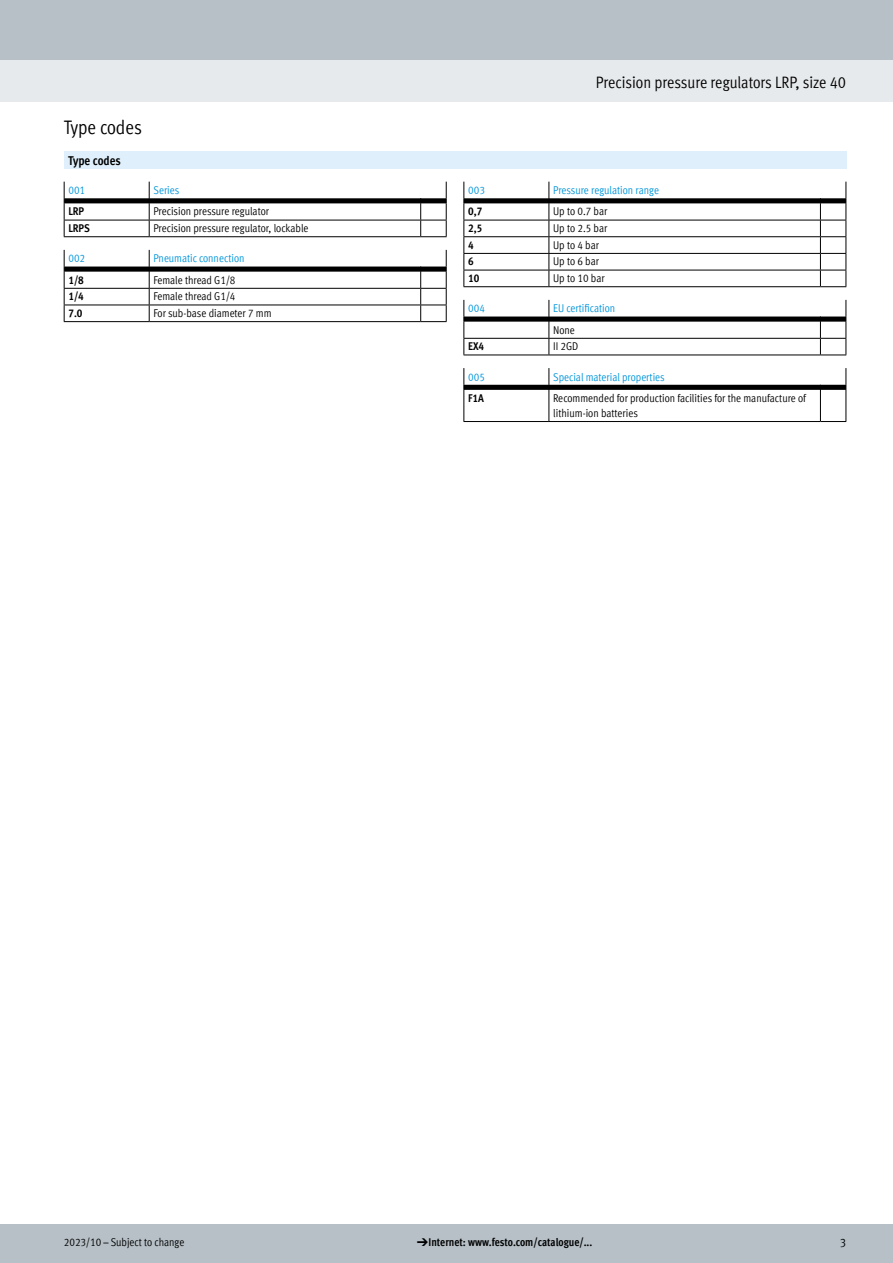
<style>
.page{position:relative;width:893px;height:1263px;background:#fff}
.page>*{position:absolute;margin:0;border:0;box-sizing:border-box;transform-origin:0 0}
.FES_title_section{font:condensed 19.5px "Festo";color:#000}
.FES_title_family{font:condensed 16.5px "Festo";letter-spacing:-.005em;color:#000}
.FES_head_1_text{font:700 condensed 12.75px "Festo";color:#000}
.t1{font:condensed 12.75px "Festo";color:#000}
.t2{font:condensed 11.25px/15px "Festo";color:#000}
.t3{font:condensed 11.25px/21.3px "Festo";color:#0095db}
.t4{font:700 condensed 11.25px "Festo";color:#000}
.s1{color:#000}
.s2{font-family:"Meto Pict 182";font-weight:400;font-stretch:normal}
</style>
<div class="page">
<div style="left:0;top:1225px;width:893px;height:38px;background:#b6c0c6"></div>
<div style="left:0;top:60px;width:893px;height:42px;background:#e7eaec"></div>
<div style="left:0;top:0;width:893px;height:60px;background:#b6c0c6"></div>
<div style="left:64px;top:151px;width:782px;height:18px;background:#dff0fc"></div>
<svg style="left:64px;top:182px;width:383px;height:55px"></svg>
<svg style="left:64px;top:250px;width:383px;height:72px"></svg>
<svg style="left:463px;top:182px;width:384px;height:105px"></svg>
<svg style="left:463px;top:300px;width:384px;height:56px"></svg>
<svg style="left:463px;top:368px;width:384px;height:22px"></svg>
<hr style="left:463px;top:390px;width:1px;height:31px;background:#000">
<hr style="left:463px;top:421px;width:86px;height:1px;background:#000">
<hr style="left:549px;top:390px;width:1px;height:31px;background:#000">
<hr style="left:549px;top:421px;width:271px;height:1px;background:#000">
<hr style="left:820px;top:390px;width:1px;height:31px;background:#000">
<hr style="left:846px;top:390px;width:1px;height:31px;background:#000">
<svg style="left:820px;top:421px;width:26px;height:1px"></svg>
<p class="FES_title_section" style="left:64px;top:113px;width:80px">Type codes</p>
<p class="FES_head_1_text" style="left:68px;top:151px;width:54px">Type codes</p>
<p class="t3" style="left:68px;top:179px;width:18px">001</p>
<p class="t3" style="left:153px;top:179px;width:27px">Series</p>
<p class="t4" style="left:68px;top:203px;width:17px">LRP</p>
<p class="t2" style="left:153px;top:203px;width:117px">Precision pressure regulator</p>
<p class="t4" style="left:68px;top:219px;width:23px">LRPS</p>
<p class="t2" style="left:153px;top:220px;width:157px">Precision pressure regulator, lockable</p>
<p class="t3" style="left:68px;top:247px;width:18px">002</p>
<p class="t3" style="left:153px;top:247px;width:93px">Pneumatic connection</p>
<p class="t4" style="left:68px;top:271px;width:17px">1/8</p>
<p class="t2" style="left:153px;top:272px;width:84px">Female thread G1/8</p>
<p class="t4" style="left:68px;top:288px;width:17px">1/4</p>
<p class="t2" style="left:153px;top:288px;width:84px">Female thread G1/4</p>
<p class="t4" style="left:68px;top:304px;width:16px">7.0</p>
<p class="t2" style="left:153px;top:305px;width:120px">For sub-base diameter 7 mm</p>
<p class="FES_title_family" style="left:596px;top:71px;width:252px">Precision pressure regulators LRP, size 40</p>
<p class="t3" style="left:468px;top:179px;width:18px">003</p>
<p class="t3" style="left:553px;top:179px;width:107px">Pressure regulation range</p>
<p class="t4" style="left:468px;top:203px;width:16px">0,7</p>
<p class="t2" style="left:553px;top:203px;width:56px">Up to 0.7 bar</p>
<p class="t4" style="left:468px;top:219px;width:16px">2,5</p>
<p class="t2" style="left:553px;top:220px;width:56px">Up to 2.5 bar</p>
<p class="t4" style="left:468px;top:236px;width:7px">4</p>
<p class="t2" style="left:553px;top:237px;width:47px">Up to 4 bar</p>
<p class="t4" style="left:468px;top:253px;width:7px">6</p>
<p class="t2" style="left:553px;top:253px;width:47px">Up to 6 bar</p>
<p class="t4" style="left:468px;top:269px;width:13px">10</p>
<p class="t2" style="left:553px;top:270px;width:53px">Up to 10 bar</p>
<p class="t3" style="left:468px;top:297px;width:18px">004</p>
<p class="t3" style="left:553px;top:297px;width:64px">EU certification<br><span class="s1">None</span></p>
<p class="t4" style="left:468px;top:338px;width:18px">EX4</p>
<p class="t2" style="left:553px;top:338px;width:27px">II 2GD</p>
<p class="t3" style="left:468px;top:365px;width:18px">005</p>
<p class="t3" style="left:553px;top:365px;width:113px">Special material properties</p>
<p class="t4" style="left:468px;top:389px;width:17px">F1A</p>
<p class="t2" style="left:553px;top:390px;width:254px">Recommended for production facilities for the manufacture of lithium-ion batteries</p>
<p class="t2" style="left:64px;top:1234px;width:122px">2023/10 – Subject to change</p>
<p class="t4" style="left:417px;top:1234px;width:177px"><span class="s2">d</span> Internet: www.festo.com/catalogue/...</p>
<p class="t1" style="left:840px;top:1233px;width:8px">3</p>
</div>
